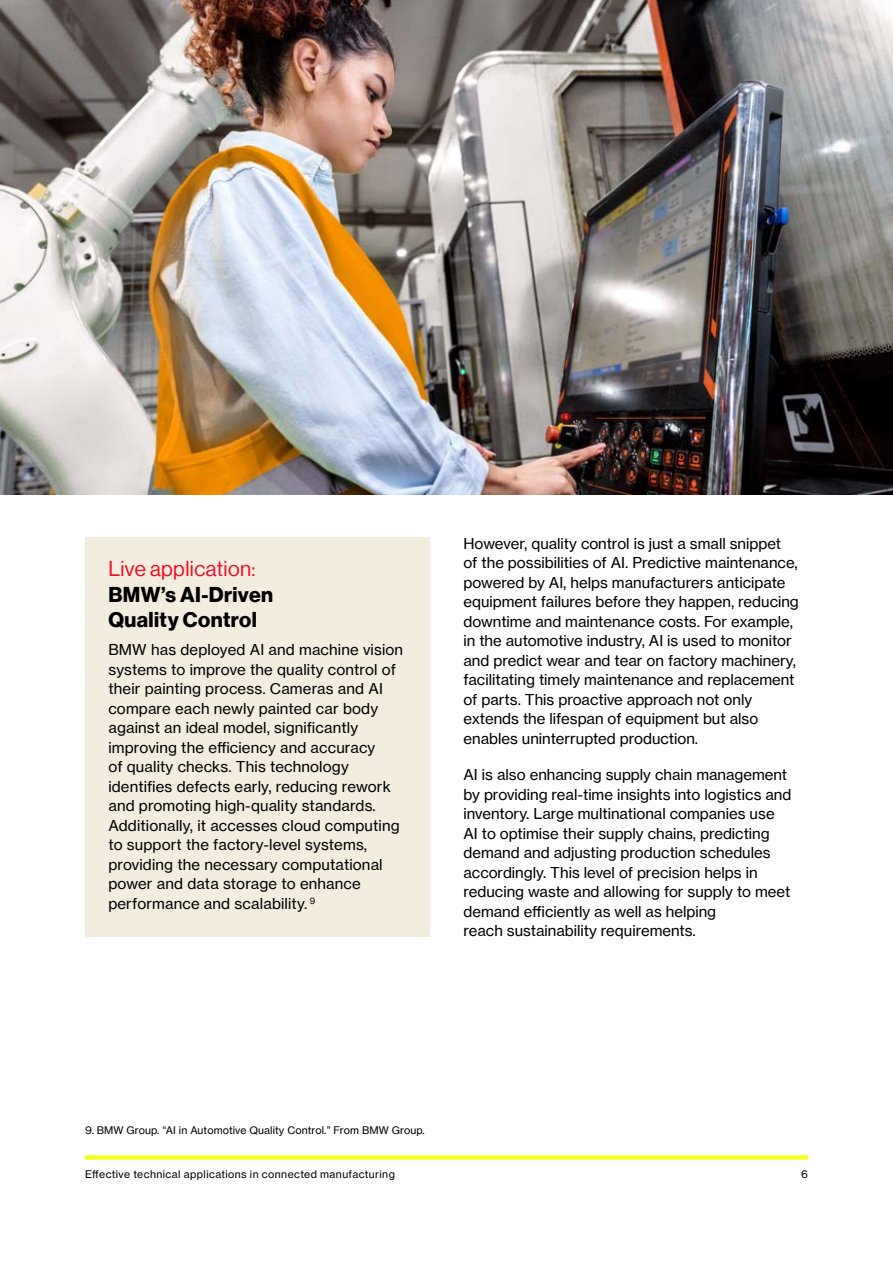
<style>
.page{position:relative;width:893px;height:1263px;background:#fff}
.page>*{position:absolute;margin:0;border:0;box-sizing:border-box;transform-origin:0 0}
.t1{font:700 21px/25.5px "Verizon NHGDS";letter-spacing:.02em;color:#000}
.t2{font:21px "Verizon NHGDS";letter-spacing:.02em;color:#f50a23}
.t3{font:15px/19.5px "Verizon NHGTX";color:#000}
.t4{font:10.5px "Verizon NHGTX";letter-spacing:.02em;color:#000}
.t5{font:10.5px "Verizon NHGTX";letter-spacing:.04em;color:#000}
</style>
<div class="page">
<div style="left:85px;top:1155px;width:723px;height:5px;background:#f5ff1e"></div>
<img style="left:0;top:0;width:893px;height:495px">
<div style="left:85px;top:537px;width:344px;height:399px;background:#f3ede0"></div>
<h1 class="t2" style="left:108px;top:557px;width:149px">Live application:</h1>
<h1 class="t1" style="left:108px;top:581px;width:166px">BMW’s AI-Driven<br>Quality Control</h1>
<p class="t3" style="left:108px;top:640px;width:296px">BMW has deployed AI and machine vision systems to improve the quality control of their painting process. Cameras and AI compare each newly painted car body against an ideal model, significantly improving the efficiency and accuracy<br>of quality checks. This technology identifies defects early, reducing rework and promoting high-quality standards.<br>Additionally, it accesses cloud computing to support the factory-level systems, providing the necessary computational power and data storage to enhance performance and scalability. <sup>9</sup></p>
<p class="t3" style="left:463px;top:533px;width:337px">However, quality control is just a small snippet of the possibilities of AI. Predictive maintenance, powered by AI, helps manufacturers anticipate equipment failures before they happen, reducing downtime and maintenance costs. For example, in the automotive industry, AI is used to monitor and predict wear and tear on factory machinery, facilitating timely maintenance and replacement of parts. This proactive approach not only extends the lifespan of equipment but also enables uninterrupted production.</p>
<p class="t3" style="left:463px;top:764px;width:329px">AI is also enhancing supply chain management by providing real-time insights into logistics and inventory. Large multinational companies use AI to optimise their supply chains, predicting demand and adjusting production schedules accordingly. This level of precision helps in reducing waste and allowing for supply to meet demand efficiently as well as helping<br>reach sustainability requirements.</p>
<p class="t4" style="left:85px;top:1124px;width:341px">9. BMW Group. “AI in Automotive Quality Control.” From BMW Group.</p>
<p class="t5" style="left:85px;top:1168px;width:311px">Effective technical applications in connected manufacturing</p>
<p class="t4" style="left:801px;top:1168px;width:8px">6</p>
</div>
